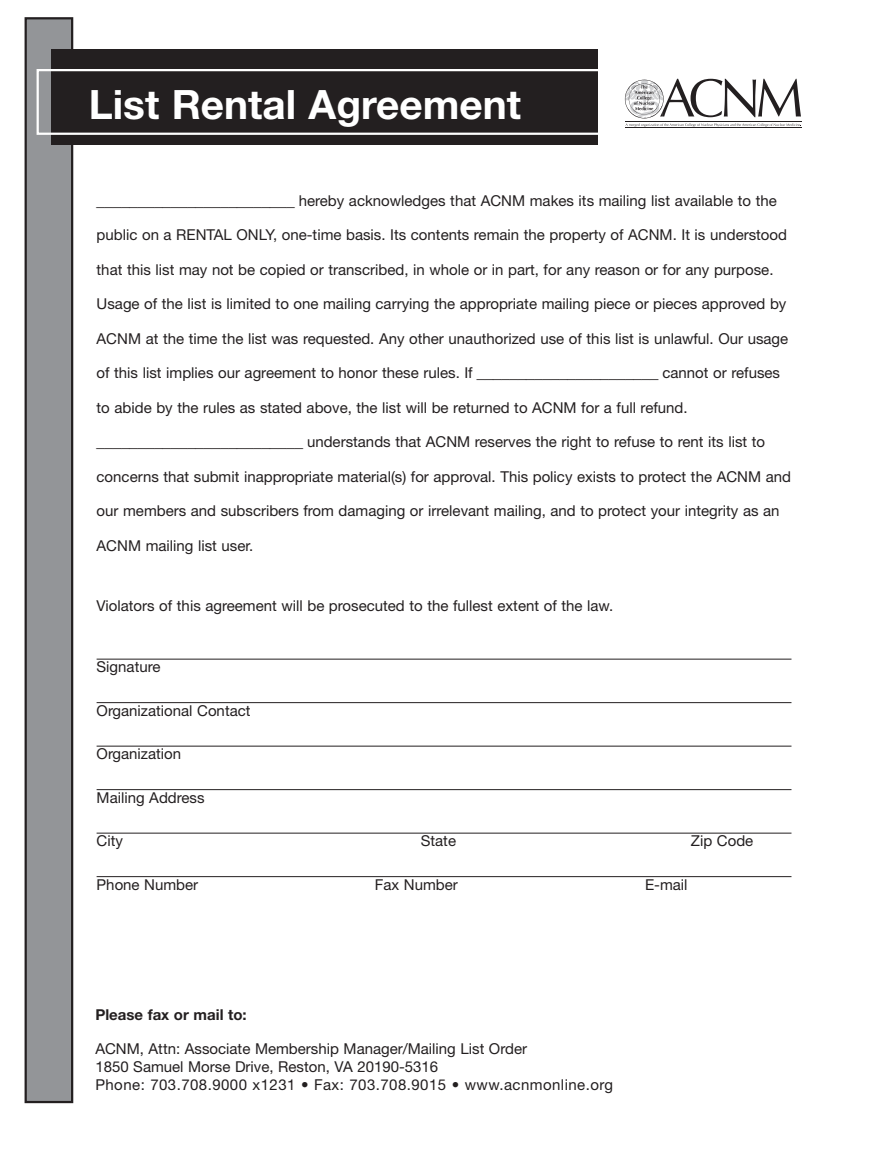
<style>
.page{position:relative;width:878px;height:1161px;background:#fff}
.page>*{position:absolute;margin:0;border:0;box-sizing:border-box;transform-origin:0 0}
.t1{font:700 40.5px "Helvetica Neue";color:#fff}
.t2{font:15px/18px "Helvetica Neue";color:#231f20}
.t3{font:700 15px "Helvetica Neue";color:#231f20}
.s1{font-family:"Perpetua";font-size:16.5px}
</style>
<div class="page">
<hr style="left:97px;top:659px;width:694px;height:1px;background:#231f20">
<hr style="left:97px;top:702px;width:694px;height:1px;background:#231f20">
<hr style="left:97px;top:746px;width:694px;height:1px;background:#231f20">
<hr style="left:97px;top:789px;width:694px;height:1px;background:#231f20">
<hr style="left:97px;top:833px;width:694px;height:1px;background:#231f20">
<hr style="left:97px;top:876px;width:694px;height:1px;background:#231f20">
<div style="left:26px;top:18px;width:46px;height:1084px;background:#939598"></div>
<div style="left:25px;top:17px;width:48px;height:1086px;border:2px solid #231f20"></div>
<div style="left:51px;top:49px;width:547px;height:96px;background:#231f20"></div>
<div style="left:37px;top:69px;width:572px;height:66px;border:2px solid #fff"></div>
<hr style="left:625px;top:122px;width:177px;height:1px;background:#231f20">
<hr style="left:625px;top:127px;width:177px;height:1px;background:#231f20">
<svg style="left:624px;top:78px;width:177px;height:49px"></svg>
<h1 class="t1" style="left:89px;top:79px;width:433px">List Rental Agreement</h1>
<p class="t2" style="left:97px;top:191px;width:681px"><span class="s1">________________________</span> hereby acknowledges that ACNM makes its mailing list available to the</p>
<p class="t2" style="left:97px;top:226px;width:692px">public on a RENTAL ONLY, one-time basis. Its contents remain the property of ACNM. It is understood</p>
<p class="t2" style="left:97px;top:260px;width:678px">that this list may not be copied or transcribed, in whole or in part, for any reason or for any purpose.</p>
<p class="t2" style="left:97px;top:295px;width:691px">Usage of the list is limited to one mailing carrying the appropriate mailing piece or pieces approved by</p>
<p class="t2" style="left:97px;top:329px;width:693px">ACNM at the time the list was requested. Any other unauthorized use of this list is unlawful. Our usage</p>
<p class="t2" style="left:97px;top:364px;width:685px">of this list implies our agreement to honor these rules. If <span class="s1">______________________</span> cannot or refuses</p>
<p class="t2" style="left:97px;top:398px;width:592px">to abide by the rules as stated above, the list will be returned to ACNM for a full refund.</p>
<p class="t2" style="left:97px;top:433px;width:670px"><span class="s1">_________________________</span> understands that ACNM reserves the right to refuse to rent its list to</p>
<p class="t2" style="left:97px;top:467px;width:696px">concerns that submit inappropriate material(s) for approval. This policy exists to protect the ACNM and</p>
<p class="t2" style="left:97px;top:502px;width:684px">our members and subscribers from damaging or irrelevant mailing, and to protect your integrity as an</p>
<p class="t2" style="left:97px;top:536px;width:158px">ACNM mailing list user.</p>
<p class="t2" style="left:97px;top:596px;width:518px">Violators of this agreement will be prosecuted to the fullest extent of the law.</p>
<p class="t2" style="left:97px;top:658px;width:65px">Signature</p>
<p class="t2" style="left:97px;top:701px;width:155px">Organizational Contact</p>
<p class="t2" style="left:97px;top:745px;width:86px">Organization</p>
<p class="t2" style="left:97px;top:788px;width:109px">Mailing Address</p>
<p class="t2" style="left:97px;top:832px;width:28px">City</p>
<p class="t2" style="left:421px;top:832px;width:37px">State</p>
<p class="t2" style="left:691px;top:832px;width:64px">Zip Code</p>
<p class="t2" style="left:97px;top:875px;width:103px">Phone Number</p>
<p class="t2" style="left:375px;top:875px;width:84px">Fax Number</p>
<p class="t2" style="left:645px;top:875px;width:44px">E-mail</p>
<p class="t3" style="left:95px;top:1005px;width:153px">Please fax or mail to:</p>
<p class="t2" style="left:95px;top:1040px;width:519px">ACNM, Attn: Associate Membership Manager/Mailing List Order<br>1850 Samuel Morse Drive, Reston, VA 20190-5316<br>Phone: 703.708.9000 x1231 • Fax: 703.708.9015 • www.acnmonline.org</p>
</div>
